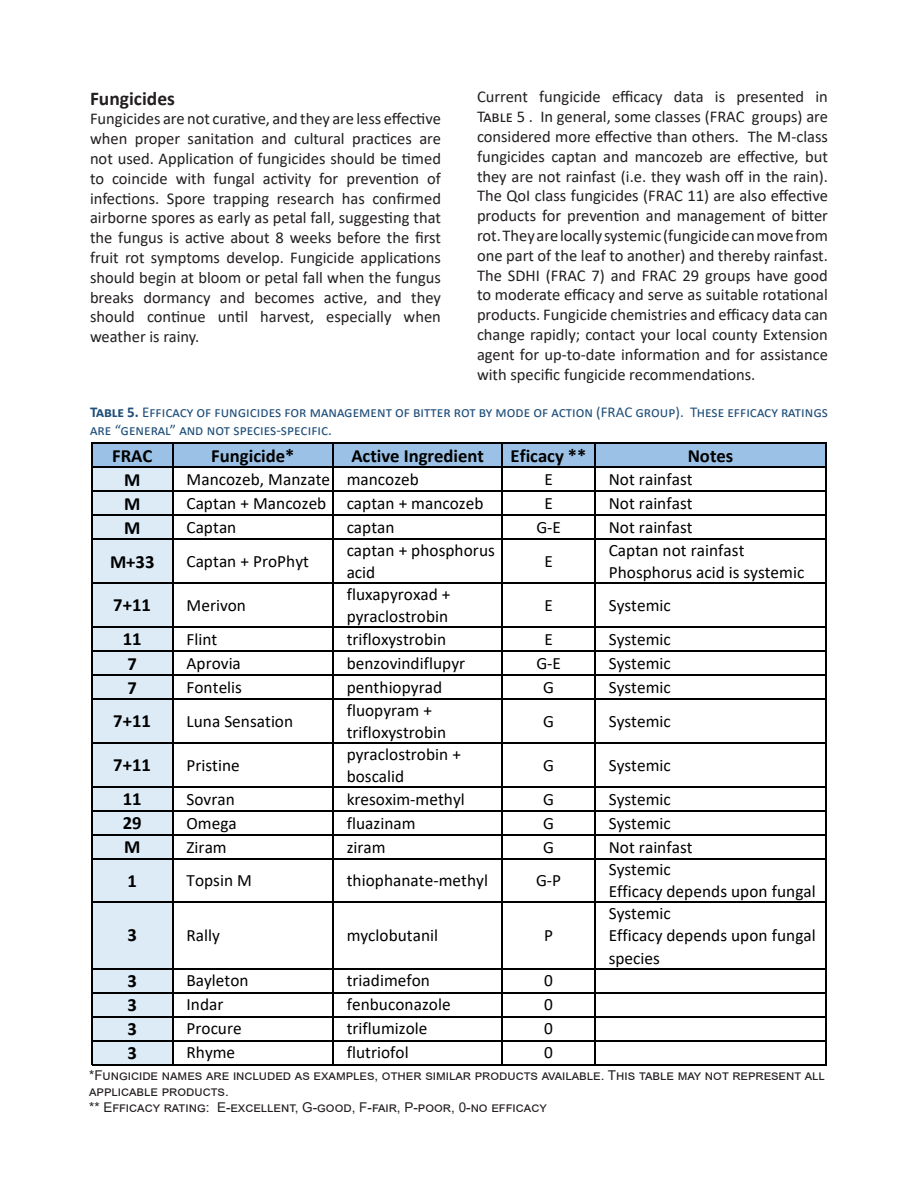
<style>
.page{position:relative;width:918px;height:1188px;background:#fff}
.page>*{position:absolute;margin:0;border:0;box-sizing:border-box;transform-origin:0 0}
.t1{font:700 19.5px "Calibri";color:#231f20}
.t2{font:700 18.6px "Calibri";color:#000}
.t3{font:17.25px/22.5px "Calibri";color:#000}
.t4{font:16.5px/19.8px "Calibri";color:#231f20;text-align:justify}
.t5{font:15px/18px "Calibri";color:#1f4e79}
.t6{font:13.5px/16.2px "Arial";color:#231f20}
.s1{font-weight:700}
</style>
<div class="page">
<div style="left:92px;top:444px;width:734px;height:23px;background:#9bc2e6"></div>
<div style="left:92px;top:467px;width:81px;height:598px;background:#ddebf7"></div>
<hr style="left:91px;top:442px;width:1px;height:623px;background:#000">
<hr style="left:172px;top:444px;width:1px;height:621px;background:#000">
<hr style="left:332px;top:444px;width:2px;height:621px;background:#000">
<hr style="left:501px;top:444px;width:2px;height:621px;background:#000">
<hr style="left:594px;top:444px;width:2px;height:621px;background:#000">
<hr style="left:825px;top:444px;width:1px;height:621px;background:#000">
<hr style="left:92px;top:442px;width:734px;height:2px;background:#000">
<hr style="left:92px;top:467px;width:734px;height:1px;background:#000">
<hr style="left:92px;top:491px;width:734px;height:1px;background:#000">
<hr style="left:92px;top:515px;width:734px;height:1px;background:#000">
<hr style="left:92px;top:539px;width:734px;height:1px;background:#000">
<hr style="left:92px;top:582px;width:734px;height:2px;background:#000">
<hr style="left:92px;top:626px;width:734px;height:2px;background:#000">
<hr style="left:92px;top:650px;width:734px;height:2px;background:#000">
<hr style="left:92px;top:674px;width:734px;height:2px;background:#000">
<hr style="left:92px;top:698px;width:734px;height:2px;background:#000">
<hr style="left:92px;top:742px;width:734px;height:2px;background:#000">
<hr style="left:92px;top:786px;width:734px;height:2px;background:#000">
<hr style="left:92px;top:810px;width:734px;height:2px;background:#000">
<hr style="left:92px;top:834px;width:734px;height:2px;background:#000">
<hr style="left:92px;top:858px;width:734px;height:2px;background:#000">
<hr style="left:92px;top:901px;width:734px;height:1px;background:#000">
<hr style="left:92px;top:968px;width:734px;height:1px;background:#000">
<hr style="left:92px;top:992px;width:734px;height:1px;background:#000">
<hr style="left:92px;top:1016px;width:734px;height:1px;background:#000">
<hr style="left:92px;top:1040px;width:734px;height:1px;background:#000">
<hr style="left:92px;top:1064px;width:734px;height:1px;background:#000">
<p class="t1" style="left:90px;top:84px;width:86px">Fungicides</p>
<p class="t4" style="left:90px;top:109px;width:353px">Fungicides are not curative, and they are less effective when proper sanitation and cultural practices are not used. Application of fungicides should be timed to coincide with fungal activity for prevention of infections. Spore trapping research has confirmed airborne spores as early as petal fall, suggesting that the fungus is active about 8 weeks before the first fruit rot symptoms develop. Fungicide applications should begin at bloom or petal fall when the fungus breaks dormancy and becomes active, and they should continue until harvest, especially when weather is rainy.</p>
<p class="t4" style="left:477px;top:87px;width:353px">Current fungicide efficacy data is presented in Table 5 . In general, some classes (FRAC groups) are considered more effective than others. The M-class fungicides captan and mancozeb are effective, but they are not rainfast (i.e. they wash off in the rain).<br>The QoI class fungicides (FRAC 11) are also effective products for prevention and management of bitter rot. They are locally systemic (fungicide can move from one part of the leaf to another) and thereby rainfast.<br>The SDHI (FRAC 7) and FRAC 29 groups have good to moderate efficacy and serve as suitable rotational products. Fungicide chemistries and efficacy data can change rapidly; contact your local county Extension agent for up-to-date information and for assistance with specific fungicide recommendations.</p>
<p class="t5" style="left:90px;top:402px;width:739px"><span class="s1">Table 5.</span> Efficacy of fungicides for management of bitter rot by mode of action (FRAC group). These efficacy ratings are “general” and not species-specific.</p>
<p class="t2" style="left:112px;top:442px;width:42px">FRAC</p>
<p class="t2" style="left:211px;top:442px;width:85px">Fungicide*</p>
<p class="t2" style="left:351px;top:442px;width:134px">Active Ingredient</p>
<p class="t2" style="left:511px;top:442px;width:77px">Eficacy **</p>
<p class="t2" style="left:688px;top:442px;width:47px">Notes</p>
<p class="t2" style="left:124px;top:466px;width:18px">M</p>
<p class="t3" style="left:187px;top:468px;width:234px">Mancozeb, Manzate mancozeb</p>
<p class="t3" style="left:544px;top:468px;width:10px">E</p>
<p class="t3" style="left:609px;top:468px;width:85px">Not rainfast</p>
<p class="t2" style="left:124px;top:490px;width:18px">M</p>
<p class="t3" style="left:187px;top:492px;width:299px">Captan + Mancozeb captan + mancozeb</p>
<p class="t3" style="left:544px;top:492px;width:10px">E</p>
<p class="t3" style="left:609px;top:492px;width:85px">Not rainfast</p>
<p class="t2" style="left:124px;top:514px;width:18px">M</p>
<p class="t3" style="left:187px;top:516px;width:51px">Captan</p>
<p class="t3" style="left:347px;top:516px;width:49px">captan</p>
<p class="t3" style="left:536px;top:516px;width:26px">G-E</p>
<p class="t3" style="left:609px;top:516px;width:85px">Not rainfast</p>
<p class="t2" style="left:110px;top:548px;width:46px">M+33</p>
<p class="t3" style="left:187px;top:550px;width:124px">Captan + ProPhyt</p>
<p class="t3" style="left:347px;top:538px;width:150px">captan + phosphorus acid</p>
<p class="t3" style="left:609px;top:538px;width:197px">Captan not rainfast<br>Phosphorus acid is systemic</p>
<p class="t3" style="left:544px;top:550px;width:10px">E</p>
<p class="t2" style="left:113px;top:592px;width:39px">7+11</p>
<p class="t3" style="left:187px;top:594px;width:61px">Merivon</p>
<p class="t3" style="left:347px;top:582px;width:105px">fluxapyroxad + pyraclostrobin</p>
<p class="t3" style="left:544px;top:594px;width:10px">E</p>
<p class="t3" style="left:609px;top:594px;width:64px">Systemic</p>
<p class="t2" style="left:123px;top:626px;width:20px">11</p>
<p class="t3" style="left:187px;top:627px;width:32px">Flint</p>
<p class="t3" style="left:347px;top:627px;width:101px">trifloxystrobin</p>
<p class="t3" style="left:544px;top:627px;width:10px">E</p>
<p class="t3" style="left:609px;top:627px;width:64px">Systemic</p>
<p class="t2" style="left:127px;top:650px;width:11px">7</p>
<p class="t3" style="left:187px;top:651px;width:56px">Aprovia</p>
<p class="t3" style="left:347px;top:651px;width:120px">benzovindiflupyr</p>
<p class="t3" style="left:536px;top:651px;width:26px">G-E</p>
<p class="t3" style="left:609px;top:651px;width:64px">Systemic</p>
<p class="t2" style="left:127px;top:674px;width:11px">7</p>
<p class="t3" style="left:187px;top:675px;width:57px">Fontelis</p>
<p class="t3" style="left:347px;top:675px;width:97px">penthiopyrad</p>
<p class="t3" style="left:543px;top:675px;width:12px">G</p>
<p class="t3" style="left:609px;top:675px;width:64px">Systemic</p>
<p class="t2" style="left:113px;top:708px;width:39px">7+11</p>
<p class="t3" style="left:187px;top:709px;width:108px">Luna Sensation</p>
<p class="t3" style="left:347px;top:698px;width:101px">fluopyram + trifloxystrobin</p>
<p class="t3" style="left:543px;top:709px;width:12px">G</p>
<p class="t3" style="left:609px;top:709px;width:64px">Systemic</p>
<p class="t2" style="left:113px;top:752px;width:39px">7+11</p>
<p class="t3" style="left:187px;top:753px;width:55px">Pristine</p>
<p class="t3" style="left:347px;top:742px;width:116px">pyraclostrobin + boscalid</p>
<p class="t3" style="left:543px;top:753px;width:12px">G</p>
<p class="t3" style="left:609px;top:753px;width:64px">Systemic</p>
<p class="t2" style="left:123px;top:786px;width:20px">11</p>
<p class="t3" style="left:187px;top:787px;width:50px">Sovran</p>
<p class="t3" style="left:347px;top:787px;width:120px">kresoxim-methyl</p>
<p class="t3" style="left:543px;top:787px;width:12px">G</p>
<p class="t3" style="left:609px;top:787px;width:64px">Systemic</p>
<p class="t2" style="left:123px;top:810px;width:20px">29</p>
<p class="t3" style="left:187px;top:811px;width:52px">Omega</p>
<p class="t3" style="left:347px;top:811px;width:70px">fluazinam</p>
<p class="t3" style="left:543px;top:811px;width:12px">G</p>
<p class="t3" style="left:609px;top:811px;width:64px">Systemic</p>
<p class="t2" style="left:124px;top:834px;width:18px">M</p>
<p class="t3" style="left:187px;top:835px;width:42px">Ziram</p>
<p class="t3" style="left:347px;top:835px;width:41px">ziram</p>
<p class="t3" style="left:543px;top:835px;width:12px">G</p>
<p class="t3" style="left:609px;top:835px;width:85px">Not rainfast</p>
<p class="t2" style="left:127px;top:867px;width:11px">1</p>
<p class="t3" style="left:187px;top:869px;width:67px">Topsin M</p>
<p class="t3" style="left:347px;top:869px;width:143px">thiophanate-methyl</p>
<p class="t3" style="left:536px;top:869px;width:27px">G-P</p>
<p class="t3" style="left:609px;top:858px;width:208px">Systemic<br>Efficacy depends upon fungal</p>
<p class="t2" style="left:127px;top:922px;width:11px">3</p>
<p class="t3" style="left:187px;top:924px;width:35px">Rally</p>
<p class="t3" style="left:347px;top:924px;width:93px">myclobutanil</p>
<p class="t3" style="left:544px;top:924px;width:10px">P</p>
<p class="t3" style="left:609px;top:901px;width:208px">Systemic<br>Efficacy depends upon fungal species</p>
<p class="t2" style="left:127px;top:968px;width:11px">3</p>
<p class="t3" style="left:187px;top:969px;width:64px">Bayleton</p>
<p class="t3" style="left:347px;top:969px;width:85px">triadimefon</p>
<p class="t3" style="left:544px;top:969px;width:10px">0</p>
<p class="t2" style="left:127px;top:992px;width:11px">3</p>
<p class="t3" style="left:187px;top:993px;width:38px">Indar</p>
<p class="t3" style="left:347px;top:993px;width:105px">fenbuconazole</p>
<p class="t3" style="left:544px;top:993px;width:10px">0</p>
<p class="t2" style="left:127px;top:1016px;width:11px">3</p>
<p class="t3" style="left:187px;top:1017px;width:57px">Procure</p>
<p class="t3" style="left:347px;top:1017px;width:82px">triflumizole</p>
<p class="t3" style="left:544px;top:1017px;width:10px">0</p>
<p class="t2" style="left:127px;top:1040px;width:11px">3</p>
<p class="t3" style="left:187px;top:1041px;width:50px">Rhyme</p>
<p class="t3" style="left:347px;top:1041px;width:64px">flutriofol</p>
<p class="t3" style="left:544px;top:1041px;width:10px">0</p>
<p class="t6" style="left:89px;top:1067px;width:737px">*Fungicide names are included as examples, other similar products available. This table may not represent all applicable products.</p>
<p class="t6" style="left:89px;top:1099px;width:459px">** Efficacy rating: E-excellent, G-good, F-fair, P-poor, 0-no efficacy</p>
</div>
